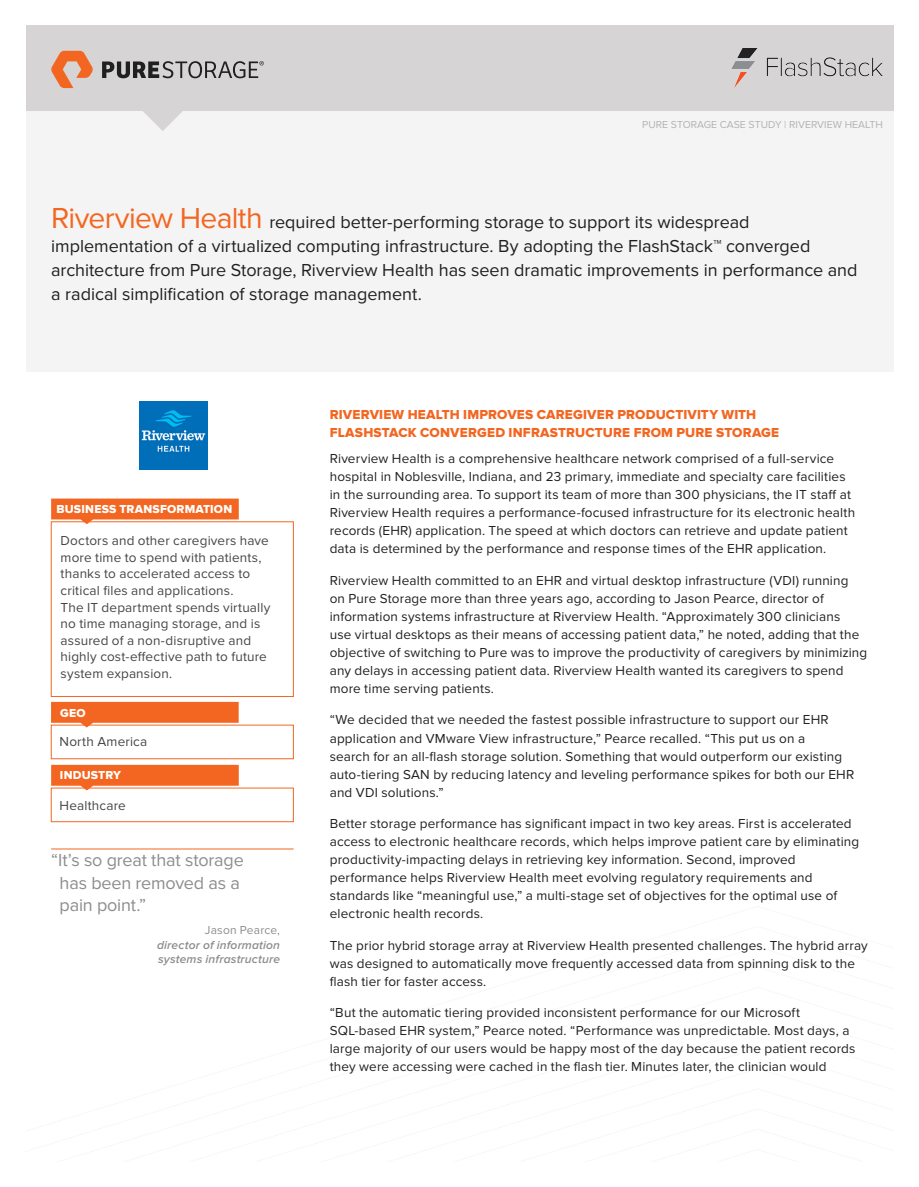
<style>
.page{position:relative;width:919px;height:1187px;background:#fff}
.page>*{position:absolute;margin:0;border:0;box-sizing:border-box;transform-origin:0 0}
.BODY{font:18px/24px "Proxima Nova";color:#1f2020}
.QUOTE{font:18px/22.5px "Proxima Nova";letter-spacing:-.01em;color:#8c8d8f}
.BODY-2{font:13.5px/18px "Proxima Nova";letter-spacing:.01em;color:#1f2020}
.SIDE_BAR_BULLETS{font:13.5px/16.5px "Proxima Nova";letter-spacing:.01em;color:#474545}
.HEADING{font:13.5px/18px "Proxima Nova Extrabld";letter-spacing:.015em;color:#f36621}
.KEYLINE_BOX_OUTS{font:13.5px "Proxima Nova";letter-spacing:.015em;color:#474545}
.QUOTE_NAME{font:italic 600 12px/14.4px "Proxima Nova";letter-spacing:.015em;color:#8c8d8f;text-align:justify}
.ORANGE_BOX_OUTS{font:12px "Proxima Nova Extrabld";letter-spacing:.015em;color:#fff}
.SMALL_PRINT{font:10.5px "Proxima Nova";color:#b4b3b3}
.s1{font-size:30px;color:#f36621}
.s2{font-weight:400;font-style:normal}
</style>
<div class="page">
<div style="left:51px;top:724px;width:242px;height:35px;background:#fff;border:1px solid #f36621"></div>
<svg style="left:51px;top:764px;width:188px;height:26px;background:#f47d43"></svg>
<svg style="left:51px;top:498px;width:188px;height:26px;background:#f47d43"></svg>
<svg style="left:51px;top:701px;width:188px;height:26px;background:#f47d43"></svg>
<div style="left:26px;top:26px;width:867px;height:346px;background:#f3f4f3"></div>
<hr style="left:51px;top:848px;width:242px;height:1px;background:#f36621">
<img style="left:139px;top:401px;width:68px;height:68px">
<div style="left:26px;top:26px;width:867px;height:85px;background:#d6d4d4"></div>
<img style="left:731px;top:48px;width:151px;height:40px">
<svg style="left:51px;top:51px;width:42px;height:37px"></svg>
<svg style="left:102px;top:61px;width:162px;height:70px"></svg>
<p class="SMALL_PRINT" style="left:642px;top:118px;width:242px">PURE STORAGE CASE STUDY | RIVERVIEW HEALTH</p>
<p class="BODY" style="left:51px;top:210px;width:807px"><span class="s1">Riverview Health</span> required better-performing storage to support its widespread implementation of a virtualized computing infrastructure. By adopting the FlashStack™ converged architecture from Pure Storage, Riverview Health has seen dramatic improvements in performance and a radical simplification of storage management.</p>
<p class="ORANGE_BOX_OUTS" style="left:56px;top:502px;width:177px">BUSINESS TRANSFORMATION</p>
<p class="SIDE_BAR_BULLETS" style="left:61px;top:533px;width:211px">Doctors and other caregivers have more time to spend with patients, thanks to accelerated access to critical files and applications.<br>The IT department spends virtually no time managing storage, and is assured of a non-disruptive and highly cost-effective path to future system expansion.</p>
<p class="ORANGE_BOX_OUTS" style="left:60px;top:705px;width:27px">GEO</p>
<p class="KEYLINE_BOX_OUTS" style="left:60px;top:733px;width:89px">North America</p>
<p class="ORANGE_BOX_OUTS" style="left:60px;top:768px;width:62px">INDUSTRY</p>
<p class="KEYLINE_BOX_OUTS" style="left:60px;top:797px;width:68px">Healthcare</p>
<p class="QUOTE" style="left:60px;top:849px;width:186px;text-indent:-9px">“It’s so great that storage has been removed as a pain point.”</p>
<p class="QUOTE_NAME" style="left:157px;top:923px;width:124px;text-indent:48px"><span class="s2">Jason Pearce, </span>director of information systems infrastructure</p>
<p class="HEADING" style="left:330px;top:405px;width:451px">RIVERVIEW HEALTH IMPROVES CAREGIVER PRODUCTIVITY WITH<br>FLASHSTACK CONVERGED INFRASTRUCTURE FROM PURE STORAGE</p>
<p class="BODY-2" style="left:330px;top:450px;width:527px">Riverview Health is a comprehensive healthcare network comprised of a full-service hospital in Noblesville, Indiana, and 23 primary, immediate and specialty care facilities in the surrounding area. To support its team of more than 300 physicians, the IT staff at Riverview Health requires a performance-focused infrastructure for its electronic health records (EHR) application. The speed at which doctors can retrieve and update patient data is determined by the performance and response times of the EHR application.</p>
<p class="BODY-2" style="left:330px;top:571px;width:539px">Riverview Health committed to an EHR and virtual desktop infrastructure (VDI) running<br>on Pure Storage more than three years ago, according to Jason Pearce, director of information systems infrastructure at Riverview Health. “Approximately 300 clinicians<br>use virtual desktops as their means of accessing patient data,” he noted, adding that the objective of switching to Pure was to improve the productivity of caregivers by minimizing any delays in accessing patient data. Riverview Health wanted its caregivers to spend more time serving patients.</p>
<p class="BODY-2" style="left:330px;top:711px;width:526px">“We decided that we needed the fastest possible infrastructure to support our EHR application and VMware View infrastructure,” Pearce recalled. “This put us on a<br>search for an all-flash storage solution. Something that would outperform our existing auto-tiering SAN by reducing latency and leveling performance spikes for both our EHR and VDI solutions.”</p>
<p class="BODY-2" style="left:330px;top:814px;width:531px">Better storage performance has significant impact in two key areas. First is accelerated access to electronic healthcare records, which helps improve patient care by eliminating productivity-impacting delays in retrieving key information. Second, improved performance helps Riverview Health meet evolving regulatory requirements and standards like “meaningful use,” a multi-stage set of objectives for the optimal use of electronic health records.</p>
<p class="BODY-2" style="left:330px;top:936px;width:539px">The prior hybrid storage array at Riverview Health presented challenges. The hybrid array was designed to automatically move frequently accessed data from spinning disk to the flash tier for faster access.</p>
<p class="BODY-2" style="left:330px;top:1003px;width:527px">“But the automatic tiering provided inconsistent performance for our Microsoft SQL-based EHR system,” Pearce noted. “Performance was unpredictable. Most days, a large majority of our users would be happy most of the day because the patient records they were accessing were cached in the flash tier. Minutes later, the clinician would</p>
</div>
